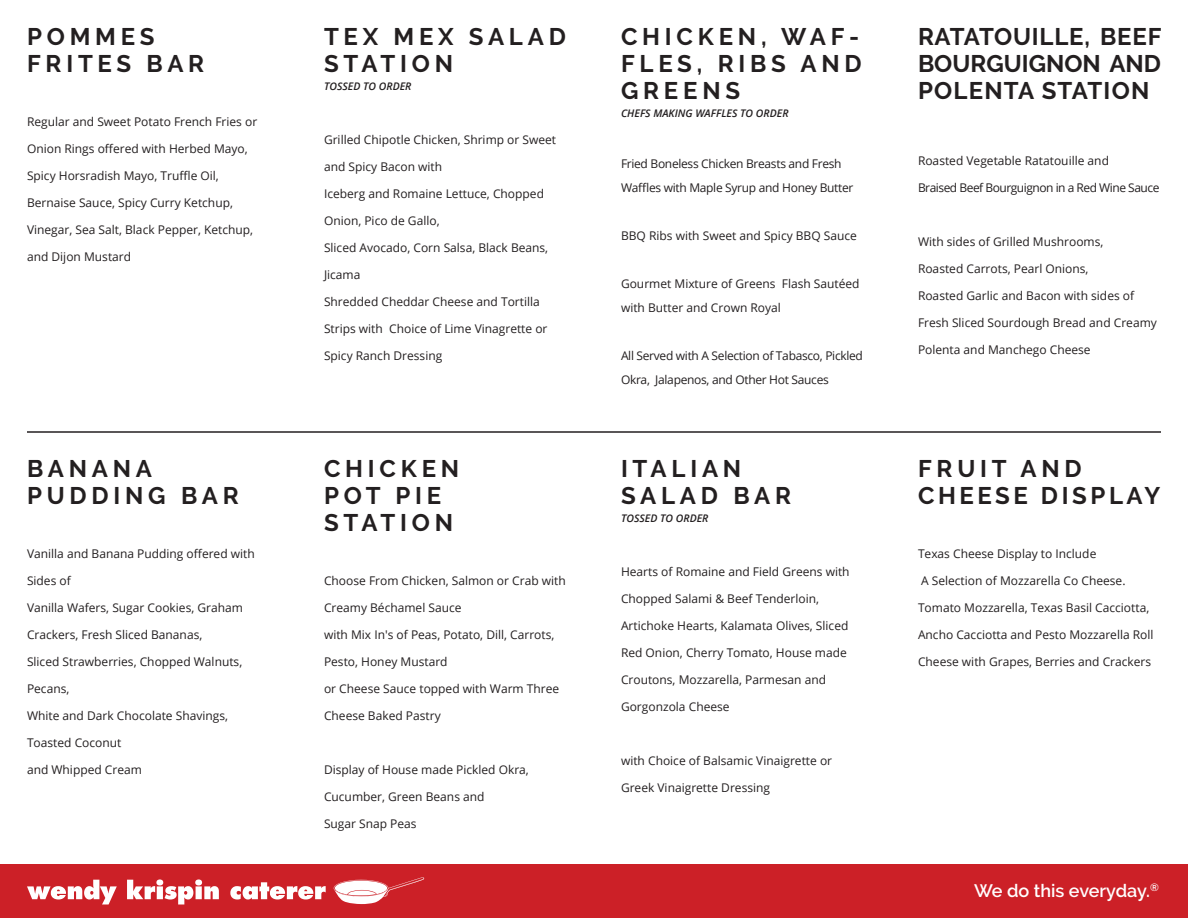
<style>
.page{position:relative;width:1188px;height:918px;background:#fff}
.page>*{position:absolute;margin:0;border:0;box-sizing:border-box;transform-origin:0 0}
.t1{font:700 24px/27px "Raleway";letter-spacing:.2em;color:#231f20}
.t2{font:700 24px/27px "Raleway";letter-spacing:.15em;color:#231f20}
.t3{font:600 18px "Raleway";color:#fff}
.t4{font:12px/24px "Open Sans";color:#231f20}
.t5{font:12px/24px "Open Sans";letter-spacing:-.025em;color:#231f20}
.t6{font:12px "Open Sans";letter-spacing:-.04em;color:#231f20}
.t7{font:italic 600 10.5px "Open Sans";color:#231f20}
</style>
<div class="page">
<div style="left:0;top:864px;width:1188px;height:54px;background:#cc2027"></div>
<svg style="left:27px;top:880px;width:90px;height:25px"></svg>
<svg style="left:127px;top:879px;width:92px;height:25px"></svg>
<svg style="left:230px;top:882px;width:96px;height:18px"></svg>
<svg style="left:334px;top:877px;width:90px;height:27px"></svg>
<hr style="left:27px;top:431px;width:1134px;height:2px;background:#231f20">
<h1 class="t1" style="left:27px;top:23px;width:179px">POMMES<br>FRITES BAR</h1>
<p class="t4" style="left:27px;top:109px;width:232px">Regular and Sweet Potato French Fries or</p>
<p class="t4" style="left:27px;top:136px;width:222px">Onion Rings offered with Herbed Mayo,</p>
<p class="t4" style="left:27px;top:163px;width:193px">Spicy Horsradish Mayo, Truffle Oil,</p>
<p class="t4" style="left:27px;top:190px;width:208px">Bernaise Sauce, Spicy Curry Ketchup,</p>
<p class="t4" style="left:27px;top:217px;width:228px">Vinegar, Sea Salt, Black Pepper, Ketchup,</p>
<p class="t4" style="left:27px;top:244px;width:106px">and Dijon Mustard</p>
<h1 class="t1" style="left:27px;top:455px;width:213px">BANANA<br>PUDDING BAR</h1>
<p class="t4" style="left:27px;top:541px;width:229px">Vanilla and Banana Pudding offered with</p>
<p class="t4" style="left:27px;top:568px;width:45px">Sides of</p>
<p class="t4" style="left:27px;top:595px;width:217px">Vanilla Wafers, Sugar Cookies, Graham</p>
<p class="t4" style="left:27px;top:622px;width:177px">Crackers, Fresh Sliced Bananas,</p>
<p class="t4" style="left:27px;top:649px;width:217px">Sliced Strawberries, Chopped Walnuts,</p>
<p class="t4" style="left:27px;top:676px;width:44px">Pecans,</p>
<p class="t4" style="left:27px;top:703px;width:203px">White and Dark Chocolate Shavings,</p>
<p class="t4" style="left:27px;top:730px;width:96px">Toasted Coconut</p>
<p class="t4" style="left:27px;top:757px;width:116px">and Whipped Cream</p>
<h1 class="t1" style="left:324px;top:23px;width:243px">TEX MEX SALAD<br>STATION</h1>
<p class="t7" style="left:324px;top:79px;width:89px">TOSSED TO ORDER</p>
<p class="t4" style="left:324px;top:127px;width:234px">Grilled Chipotle Chicken, Shrimp or Sweet</p>
<p class="t4" style="left:324px;top:154px;width:120px">and Spicy Bacon with</p>
<p class="t4" style="left:324px;top:181px;width:222px">Iceberg and Romaine Lettuce, Chopped</p>
<p class="t4" style="left:324px;top:208px;width:117px">Onion, Pico de Gallo,</p>
<p class="t4" style="left:324px;top:235px;width:226px">Sliced Avocado, Corn Salsa, Black Beans,</p>
<p class="t4" style="left:324px;top:262px;width:38px">Jicama</p>
<p class="t4" style="left:324px;top:289px;width:217px">Shredded Cheddar Cheese and Tortilla</p>
<p class="t4" style="left:324px;top:316px;width:225px">Strips with Choice of Lime Vinagrette or</p>
<p class="t4" style="left:324px;top:343px;width:120px">Spicy Ranch Dressing</p>
<h1 class="t1" style="left:324px;top:455px;width:137px">CHICKEN<br>POT PIE<br>STATION</h1>
<p class="t4" style="left:324px;top:568px;width:243px">Choose From Chicken, Salmon or Crab with</p>
<p class="t4" style="left:324px;top:595px;width:139px">Creamy Béchamel Sauce</p>
<p class="t4" style="left:324px;top:622px;width:232px">with Mix In's of Peas, Potato, Dill, Carrots,</p>
<p class="t4" style="left:324px;top:649px;width:125px">Pesto, Honey Mustard</p>
<p class="t4" style="left:324px;top:676px;width:237px">or Cheese Sauce topped with Warm Three</p>
<p class="t4" style="left:324px;top:703px;width:118px">Cheese Baked Pastry</p>
<p class="t4" style="left:324px;top:757px;width:206px">Display of House made Pickled Okra,</p>
<p class="t4" style="left:324px;top:784px;width:162px">Cucumber, Green Beans and</p>
<p class="t4" style="left:324px;top:811px;width:94px">Sugar Snap Peas</p>
<h1 class="t1" style="left:621px;top:23px;width:242px;text-align:justify">CHICKEN, WAF-FLES, RIBS AND GREENS</h1>
<p class="t7" style="left:621px;top:106px;width:169px">CHEFS MAKING WAFFLES TO ORDER</p>
<p class="t5" style="left:621px;top:151px;width:234px">Fried Boneless Chicken Breasts and Fresh<br>Waffles with Maple Syrup and Honey Butter</p>
<p class="t4" style="left:621px;top:223px;width:237px">BBQ Ribs with Sweet and Spicy BBQ Sauce</p>
<p class="t4" style="left:621px;top:271px;width:240px">Gourmet Mixture of Greens Flash Sautéed with Butter and Crown Royal</p>
<p class="t5" style="left:621px;top:343px;width:243px">All Served with A Selection of Tabasco, Pickled<br>Okra, Jalapenos, and Other Hot Sauces</p>
<h1 class="t1" style="left:621px;top:455px;width:172px">ITALIAN<br>SALAD BAR</h1>
<p class="t7" style="left:621px;top:511px;width:89px">TOSSED TO ORDER</p>
<p class="t4" style="left:621px;top:559px;width:230px">Hearts of Romaine and Field Greens with</p>
<p class="t4" style="left:621px;top:586px;width:200px">Chopped Salami &amp; Beef Tenderloin,</p>
<p class="t4" style="left:621px;top:613px;width:229px">Artichoke Hearts, Kalamata Olives, Sliced</p>
<p class="t4" style="left:621px;top:640px;width:227px">Red Onion, Cherry Tomato, House made</p>
<p class="t4" style="left:621px;top:667px;width:207px">Croutons, Mozzarella, Parmesan and</p>
<p class="t4" style="left:621px;top:694px;width:110px">Gorgonzola Cheese</p>
<p class="t4" style="left:621px;top:748px;width:213px">with Choice of Balsamic Vinaigrette or</p>
<p class="t4" style="left:621px;top:775px;width:151px">Greek Vinaigrette Dressing</p>
<h1 class="t1" style="left:918px;top:23px;width:245px;text-align:justify">RATATOUILLE, BEEF BOURGUIGNON AND POLENTA STATION</h1>
<p class="t4" style="left:918px;top:148px;width:193px">Roasted Vegetable Ratatouille and</p>
<p class="t6" style="left:918px;top:179px;width:243px">Braised Beef Bourguignon in a Red Wine Sauce</p>
<p class="t4" style="left:918px;top:229px;width:187px">With sides of Grilled Mushrooms,</p>
<p class="t4" style="left:918px;top:256px;width:172px">Roasted Carrots, Pearl Onions,</p>
<p class="t4" style="left:918px;top:283px;width:218px">Roasted Garlic and Bacon with sides of</p>
<p class="t4" style="left:918px;top:310px;width:240px">Fresh Sliced Sourdough Bread and Creamy</p>
<p class="t4" style="left:918px;top:337px;width:174px">Polenta and Manchego Cheese</p>
<h1 class="t2" style="left:918px;top:455px;width:244px">FRUIT AND<br>CHEESE DISPLAY</h1>
<p class="t4" style="left:918px;top:541px;width:180px">Texas Cheese Display to Include</p>
<p class="t4" style="left:921px;top:568px;width:206px">A Selection of Mozzarella Co Cheese.</p>
<p class="t4" style="left:918px;top:595px;width:233px">Tomato Mozzarella, Texas Basil Cacciotta,</p>
<p class="t4" style="left:918px;top:622px;width:237px">Ancho Cacciotta and Pesto Mozzarella Roll</p>
<p class="t4" style="left:918px;top:649px;width:235px">Cheese with Grapes, Berries and Crackers</p>
<h2 class="t3" style="left:974px;top:880px;width:186px">We do this everyday.<sup>®</sup></h2>
</div>
